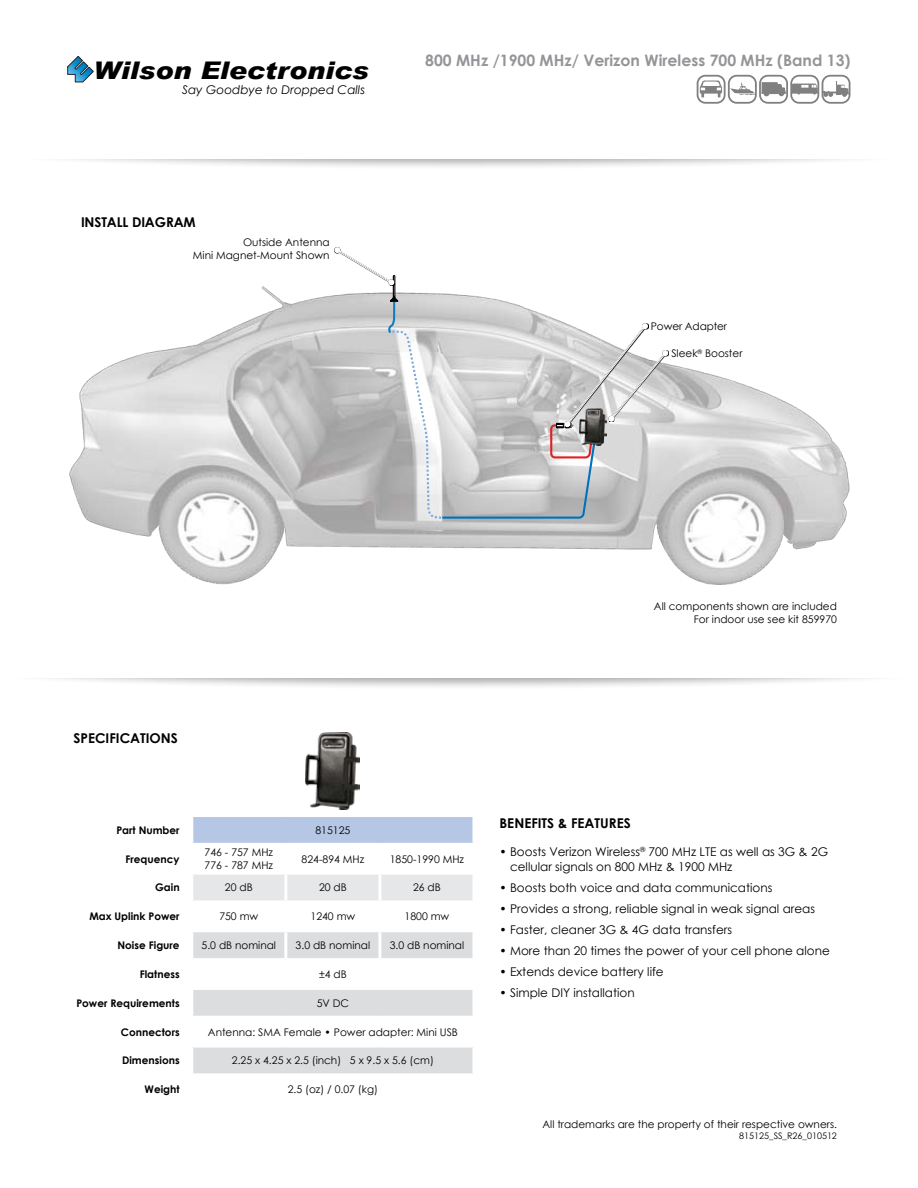
<style>
.page{position:relative;width:918px;height:1188px;background:#fff}
.page>*{position:absolute;margin:0;border:0;box-sizing:border-box;transform-origin:0 0}
.t1{font:italic 900 24.3px "Arial";color:#000;scale:1.11 1}
.t2{font:700 15.75px "Century Gothic";color:#939598}
.t3{font:700 13.5px "Century Gothic";color:#000}
.t4{font:12px/14.4px "Century Gothic";color:#000}
.t5{font:italic 12px "Century Gothic";color:#000}
.t6{font:10.5px/12.6px "Century Gothic";color:#000;text-align:right}
.t7{font:700 10.5px "Century Gothic";color:#000}
.t8{font:9px "Century Gothic";color:#000}
</style>
<div class="page">
<div style="left:0;top:91px;width:918px;height:80px;background:#000;opacity:.33"></div>
<div style="left:0;top:0;width:918px;height:159px;background:#fff"></div>
<svg style="left:68px;top:56px;width:26px;height:26px"></svg>
<svg style="left:698px;top:76px;width:27px;height:27px"></svg>
<div style="left:697px;top:75px;width:29px;height:29px;border:2px solid #000;border-radius:8px"></div>
<svg style="left:700px;top:81px;width:22px;height:16px"></svg>
<div style="left:728px;top:75px;width:29px;height:29px;border:2px solid #000;border-radius:8px"></div>
<svg style="left:730px;top:83px;width:25px;height:12px"></svg>
<div style="left:759px;top:75px;width:29px;height:29px;border:2px solid #000;border-radius:8px"></div>
<svg style="left:761px;top:82px;width:25px;height:14px"></svg>
<div style="left:790px;top:75px;width:29px;height:29px;border:2px solid #000;border-radius:8px"></div>
<div style="left:822px;top:75px;width:28px;height:29px;border:2px solid #000;border-radius:8px"></div>
<svg style="left:792px;top:82px;width:57px;height:15px"></svg>
<div style="left:0;top:611px;width:918px;height:79px;background:#000;opacity:.33"></div>
<div style="left:0;top:510px;width:918px;height:168px;background:#fff"></div>
<img style="left:69px;top:275px;width:781px;height:310px">
<div style="left:393px;top:275px;width:2px;height:22px;border:1px solid #000"></div>
<svg style="left:335px;top:275px;width:60px;height:11px"></svg>
<svg style="left:334px;top:247px;width:60px;height:38px"></svg>
<svg style="left:387px;top:295px;width:281px;height:225px"></svg>
<div style="left:192px;top:816px;width:282px;height:28px;background:#b5c7e4"></div>
<div style="left:193px;top:875px;width:279px;height:25px;background:#e6e7e8"></div>
<svg style="left:193px;top:932px;width:279px;height:141px"></svg>
<div style="left:192px;top:1017px;width:282px;height:29px;background:#fff"></div>
<hr style="left:190px;top:814px;width:96px;height:3px;background:#fff">
<hr style="left:190px;top:817px;width:3px;height:26px;background:#fff">
<hr style="left:286px;top:814px;width:94px;height:3px;background:#fff">
<hr style="left:380px;top:814px;width:95px;height:3px;background:#fff">
<hr style="left:472px;top:817px;width:3px;height:26px;background:#fff">
<hr style="left:190px;top:843px;width:96px;height:3px;background:#fff">
<hr style="left:286px;top:843px;width:94px;height:3px;background:#fff">
<hr style="left:380px;top:843px;width:95px;height:3px;background:#fff">
<hr style="left:284px;top:875px;width:3px;height:25px;background:#fff">
<hr style="left:378px;top:875px;width:3px;height:25px;background:#fff">
<hr style="left:284px;top:932px;width:3px;height:26px;background:#fff">
<hr style="left:378px;top:932px;width:3px;height:26px;background:#fff">
<hr style="left:190px;top:958px;width:96px;height:3px;background:#fff">
<hr style="left:286px;top:958px;width:94px;height:3px;background:#fff">
<hr style="left:380px;top:958px;width:95px;height:3px;background:#fff">
<hr style="left:190px;top:987px;width:96px;height:3px;background:#fff">
<hr style="left:286px;top:987px;width:94px;height:3px;background:#fff">
<hr style="left:380px;top:987px;width:95px;height:3px;background:#fff">
<hr style="left:190px;top:1016px;width:96px;height:3px;background:#fff">
<hr style="left:286px;top:1016px;width:94px;height:3px;background:#fff">
<hr style="left:380px;top:1016px;width:95px;height:3px;background:#fff">
<hr style="left:190px;top:1045px;width:96px;height:3px;background:#fff">
<hr style="left:286px;top:1045px;width:94px;height:3px;background:#fff">
<hr style="left:380px;top:1045px;width:95px;height:3px;background:#fff">
<img style="left:306px;top:733px;width:54px;height:77px">
<h1 class="t1" style="left:94px;top:55px;width:249px">Wilson Electronics</h1>
<p class="t5" style="left:182px;top:81px;width:184px">Say Goodbye to Dropped Calls</p>
<p class="t3" style="left:81px;top:212px;width:116px">INSTALL DIAGRAM</p>
<p class="t6" style="left:193px;top:236px;width:138px">Outside Antenna<br>Mini Magnet-Mount Shown</p>
<h2 class="t2" style="left:425px;top:48px;width:427px">800 MHz /1900 MHz/ Verizon Wireless 700 MHz (Band 13)</h2>
<p class="t6" style="left:651px;top:320px;width:78px">Power Adapter</p>
<p class="t6" style="left:671px;top:347px;width:73px">Sleek<sup>®</sup> Booster</p>
<p class="t3" style="left:74px;top:728px;width:106px">SPECIFICATIONS</p>
<p class="t6" style="left:654px;top:600px;width:185px">All components shown are included<br>For indoor use see kit 859970</p>
<p class="t7" style="left:116px;top:822px;width:65px">Part Number</p>
<p class="t6" style="left:315px;top:824px;width:36px">815125</p>
<p class="t7" style="left:125px;top:851px;width:56px">Frequency</p>
<p class="t6" style="left:205px;top:846px;width:70px;text-align:left">746 - 757 MHz<br>776 - 787 MHz</p>
<p class="t6" style="left:302px;top:852px;width:64px">824-894 MHz</p>
<p class="t6" style="left:390px;top:852px;width:76px">1850-1990 MHz</p>
<p class="t7" style="left:155px;top:880px;width:26px">Gain</p>
<p class="t6" style="left:225px;top:881px;width:29px">20 dB</p>
<p class="t6" style="left:319px;top:881px;width:29px">20 dB</p>
<p class="t6" style="left:413px;top:881px;width:29px">26 dB</p>
<p class="t7" style="left:89px;top:909px;width:92px">Max Uplink Power</p>
<p class="t6" style="left:219px;top:910px;width:40px">750 mw</p>
<p class="t6" style="left:311px;top:910px;width:46px">1240 mw</p>
<p class="t6" style="left:405px;top:910px;width:46px">1800 mw</p>
<p class="t7" style="left:118px;top:937px;width:64px">Noise Figure</p>
<p class="t6" style="left:202px;top:939px;width:76px">5.0 dB nominal</p>
<p class="t6" style="left:296px;top:939px;width:76px">3.0 dB nominal</p>
<p class="t6" style="left:390px;top:939px;width:76px">3.0 dB nominal</p>
<p class="t7" style="left:140px;top:966px;width:41px">Flatness</p>
<p class="t6" style="left:319px;top:968px;width:29px">±4 dB</p>
<p class="t7" style="left:76px;top:995px;width:105px">Power Requirements</p>
<p class="t6" style="left:317px;top:996px;width:34px">5V DC</p>
<p class="t7" style="left:121px;top:1024px;width:60px">Connectors</p>
<p class="t6" style="left:208px;top:1025px;width:252px">Antenna: SMA Female • Power adapter: Mini USB</p>
<p class="t7" style="left:122px;top:1053px;width:59px">Dimensions</p>
<p class="t6" style="left:232px;top:1054px;width:203px">2.25 x 4.25 x 2.5 (inch) 5 x 9.5 x 5.6 (cm)</p>
<p class="t7" style="left:145px;top:1081px;width:37px">Weight</p>
<p class="t6" style="left:288px;top:1083px;width:92px">2.5 (oz) / 0.07 (kg)</p>
<p class="t3" style="left:500px;top:813px;width:133px">BENEFITS &amp; FEATURES</p>
<p class="t4" style="left:510px;top:844px;width:320px;text-indent:-11px">• Boosts Verizon Wireless<sup>®</sup> 700 MHz LTE as well as 3G &amp; 2G cellular signals on 800 MHz &amp; 1900 MHz</p>
<p class="t4" style="left:499px;top:880px;width:274px">• Boosts both voice and data communications</p>
<p class="t4" style="left:499px;top:901px;width:317px">• Provides a strong, reliable signal in weak signal areas</p>
<p class="t4" style="left:499px;top:922px;width:234px">• Faster, cleaner 3G &amp; 4G data transfers</p>
<p class="t4" style="left:499px;top:943px;width:332px">• More than 20 times the power of your cell phone alone</p>
<p class="t4" style="left:499px;top:965px;width:166px">• Extends device battery life</p>
<p class="t4" style="left:499px;top:986px;width:137px">• Simple DIY installation</p>
<p class="t6" style="left:543px;top:1118px;width:296px">All trademarks are the property of their respective owners.</p>
<p class="t8" style="left:739px;top:1130px;width:99px">815125_SS_R26_010512</p>
</div>
